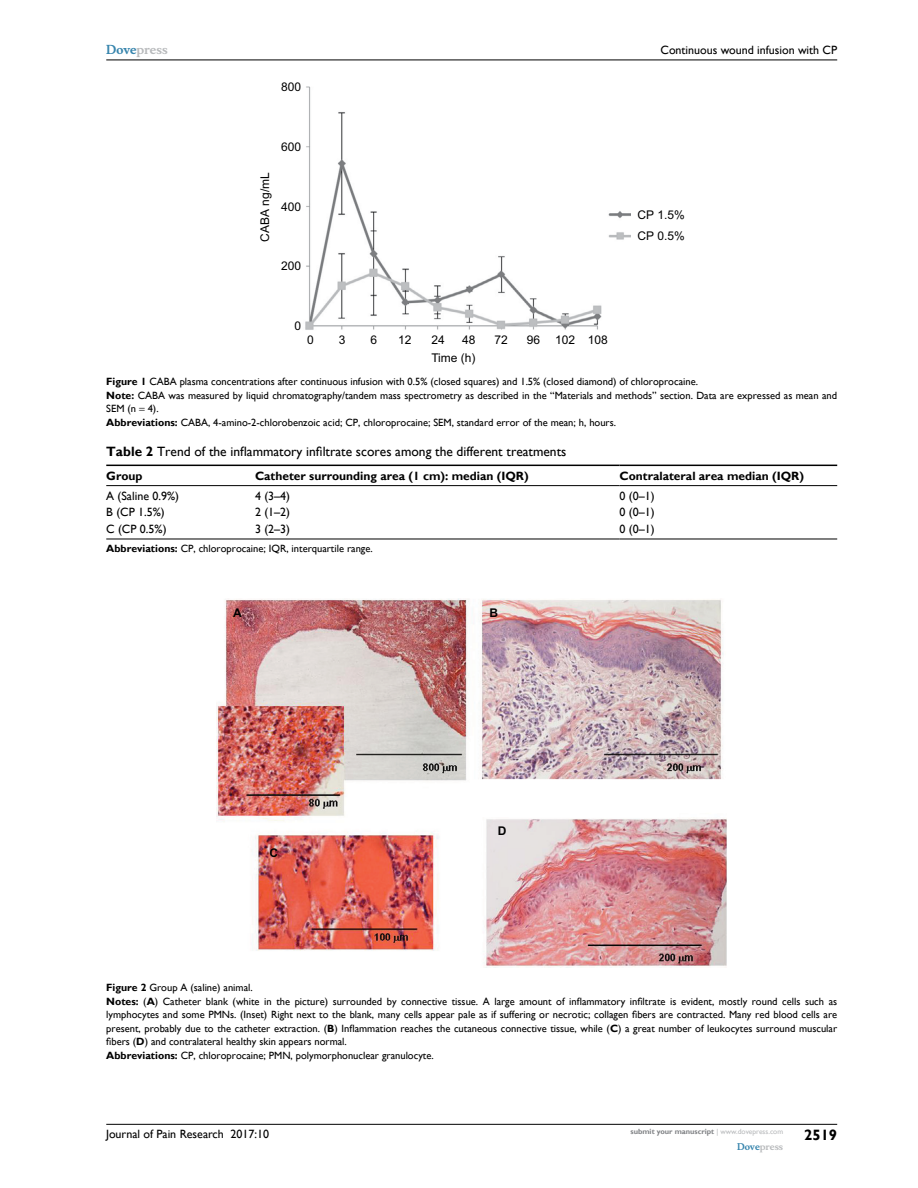
<style>
.page{position:relative;width:918px;height:1188px;background:#fff}
.page>*{position:absolute;margin:0;border:0;box-sizing:border-box;transform-origin:0 0}
.t1{font:700 15px "Gill Sans";color:#000}
.t2{font:13.5px "Gill Sans";color:#000}
.t3{font:12px "Gill Sans";color:#000}
.t4{font:700 12px "Gill Sans";color:#000}
.t5{font:12px/18.5px "Arial";color:#000;text-align:right}
.t6{font:700 12px "Musee";color:#b8babc}
.t7{font:700 12px "Arial";color:#000}
.t8{font:10.5px/13.5px "Gill Sans";color:#000}
.t9{font:700 9px "Musee";color:#b8babc}
.t10{font:700 7.5px "Gill Sans";color:#808285}
.s1{color:#3785ad}
.s2{font-weight:700}
.s3{font-weight:400;color:#b8babc}
</style>
<div class="page">
<hr style="left:106px;top:1124px;width:731px;height:1px;background:#000">
<hr style="left:106px;top:60px;width:731px;height:1px;background:#000">
<img style="left:305px;top:86px;width:326px;height:244px">
<hr style="left:106px;top:465px;width:149px;height:1px;background:#000">
<hr style="left:255px;top:465px;width:365px;height:1px;background:#000">
<hr style="left:620px;top:465px;width:217px;height:1px;background:#000">
<hr style="left:106px;top:485px;width:149px;height:1px;background:#000">
<hr style="left:255px;top:485px;width:365px;height:1px;background:#000">
<hr style="left:620px;top:485px;width:217px;height:1px;background:#000">
<hr style="left:106px;top:539px;width:149px;height:1px;background:#000">
<hr style="left:255px;top:539px;width:365px;height:1px;background:#000">
<hr style="left:620px;top:539px;width:217px;height:1px;background:#000">
<img style="left:217px;top:598px;width:510px;height:370px">
<p class="t6" style="left:106px;top:43px;width:63px"><span class="s1">Dove</span>press</p>
<p class="t5" style="left:281px;top:79px;width:22px">800</p>
<p class="t5" style="left:257px;top:242px;width:71px;rotate:-90deg">CABA ng/mL</p>
<p class="t5" style="left:281px;top:139px;width:22px">600</p>
<p class="t5" style="left:281px;top:198px;width:22px">400</p>
<p class="t5" style="left:281px;top:258px;width:22px">200</p>
<p class="t5" style="left:294px;top:318px;width:8px">0</p>
<p class="t5" style="left:307px;top:331px;width:8px">0</p>
<p class="t5" style="left:339px;top:331px;width:8px">3</p>
<p class="t5" style="left:371px;top:331px;width:8px">6</p>
<p class="t5" style="left:398px;top:331px;width:15px">12</p>
<p class="t5" style="left:432px;top:331px;width:15px">24</p>
<p class="t5" style="left:431px;top:331px;width:46px">48<br>Time (h)</p>
<p class="t5" style="left:494px;top:331px;width:15px">72</p>
<p class="t5" style="left:527px;top:331px;width:15px">96</p>
<p class="t5" style="left:555px;top:331px;width:54px">102 108</p>
<p class="t3" style="left:661px;top:43px;width:178px">Continuous wound infusion with CP</p>
<p class="t5" style="left:637px;top:206px;width:49px;line-height:20.5px;text-align:left">CP 1.5%<br>CP 0.5%</p>
<p class="t8" style="left:106px;top:375px;width:732px"><span class="s2">Figure 1</span> CABA plasma concentrations after continuous infusion with 0.5% (closed squares) and 1.5% (closed diamond) of chloroprocaine.<br><span class="s2">Note:</span> CABA was measured by liquid chromatography/tandem mass spectrometry as described in the “Materials and methods” section. Data are expressed as mean and SEM (n 4).<br><span class="s2">Abbreviations:</span> CABA, 4-amino-2-chlorobenzoic acid; CP, chloroprocaine; SEM, standard error of the mean; h, hours.</p>
<p class="t2" style="left:106px;top:444px;width:462px"><span class="s2">Table 2</span> Trend of the inflammatory infiltrate scores among the different treatments</p>
<p class="t4" style="left:106px;top:468px;width:38px">Group</p>
<p class="t4" style="left:255px;top:468px;width:275px">Catheter surrounding area (1 cm): median (IQR)</p>
<p class="t4" style="left:620px;top:468px;width:186px">Contralateral area median (IQR)</p>
<p class="t3" style="left:106px;top:489px;width:74px">A (Saline 0.9%)</p>
<p class="t3" style="left:255px;top:489px;width:37px">4 (3–4)</p>
<p class="t3" style="left:620px;top:489px;width:37px">0 (0–1)</p>
<p class="t3" style="left:106px;top:505px;width:60px">B (CP 1.5%)</p>
<p class="t3" style="left:255px;top:505px;width:37px">2 (1–2)</p>
<p class="t3" style="left:620px;top:505px;width:37px">0 (0–1)</p>
<p class="t3" style="left:106px;top:522px;width:62px">C (CP 0.5%)</p>
<p class="t3" style="left:255px;top:522px;width:37px">3 (2–3)</p>
<p class="t3" style="left:620px;top:522px;width:37px">0 (0–1)</p>
<p class="t8" style="left:106px;top:542px;width:268px"><span class="s2">Abbreviations:</span> CP, chloroprocaine; IQR, interquartile range.</p>
<p class="t7" style="left:233px;top:604px;width:10px">A</p>
<p class="t7" style="left:490px;top:604px;width:10px">B</p>
<p class="t7" style="left:270px;top:844px;width:10px">C</p>
<p class="t7" style="left:498px;top:822px;width:10px">D</p>
<p class="t8" style="left:106px;top:981px;width:732px"><span class="s2">Figure 2</span> Group A (saline) animal.<br><span class="s2">Notes:</span> (<span class="s2">A</span>) Catheter blank (white in the picture) surrounded by connective tissue. A large amount of inflammatory infiltrate is evident, mostly round cells such as lymphocytes and some PMNs. (Inset) Right next to the blank, many cells appear pale as if suffering or necrotic; collagen fibers are contracted. Many red blood cells are present, probably due to the catheter extraction. (<span class="s2">B</span>) Inflammation reaches the cutaneous connective tissue, while (<span class="s2">C</span>) a great number of leukocytes surround muscular fibers (<span class="s2">D</span>) and contralateral healthy skin appears normal.<br><span class="s2">Abbreviations:</span> CP, chloroprocaine; PMN, polymorphonuclear granulocyte.</p>
<p class="t3" style="left:106px;top:1127px;width:164px">Journal of Pain Research 2017:10</p>
<p class="t10" style="left:631px;top:1127px;width:154px">submit your manuscript <span class="s3">| www.dovepress.com</span></p>
<p class="t9" style="left:737px;top:1141px;width:48px"><span class="s1">Dove</span>press</p>
<h1 class="t1" style="left:804px;top:1126px;width:35px">2519</h1>
</div>
